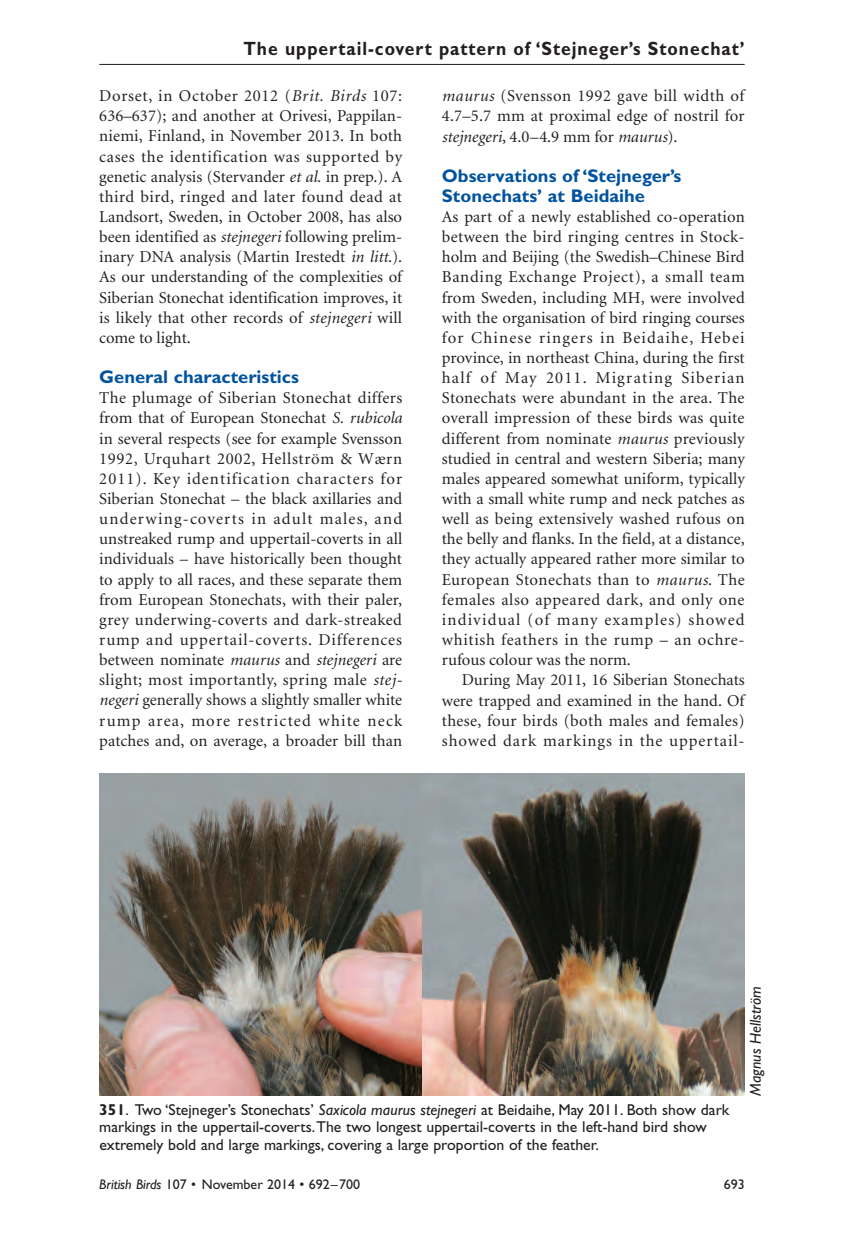
<style>
.page{position:relative;width:844px;height:1241px;background:#fff}
.page>*{position:absolute;margin:0;border:0;box-sizing:border-box;transform-origin:0 0}
.t1{font:700 19.25px "Gill Sans";letter-spacing:.055em;color:#231f20;scale:.91 1}
.t2{font:700 18.38px/20.1px "Gill Sans";color:#0153a0}
.t3{font:16.62px/20.1px "Minion";letter-spacing:.015em;color:#231f20;text-align:justify}
.t4{font:15.75px/17.5px "Gill Sans";color:#231f20}
.t5{font:italic 15.75px "Gill Sans";color:#231f20}
.t6{font:14px "Gill Sans";color:#231f20}
.s1{font-style:italic}
.s2{font-weight:700}
</style>
<div class="page">
<hr style="left:99px;top:64px;width:645px;height:1px;background:#231f20">
<img style="left:99px;top:773px;width:645px;height:322px">
<p class="t1" style="left:243px;top:41px;width:552px">The uppertail-covert pattern of ‘Stejneger’s Stonechat’</p>
<p class="t3" style="left:99px;top:87px;width:304px">Dorset, in October 2012 (<span class="s1">Brit. Birds</span> 107:<br>636–637); and another at Orivesi, Pappilan&shy;niemi, Finland, in November 2013. In both cases the identification was supported by genetic analysis (Stervander <span class="s1">et al.</span> in prep.). A third bird, ringed and later found dead at Landsort, Sweden, in October 2008, has also been identified as <span class="s1">stejnegeri</span> following prelim&shy;inary DNA analysis (Martin Irestedt <span class="s1">in litt</span>.).<br>As our understanding of the complexities of Siberian Stonechat identification improves, it is likely that other records of <span class="s1">stejnegeri</span> will come to light.</p>
<p class="t2" style="left:99px;top:368px;width:201px">General characteristics</p>
<p class="t3" style="left:99px;top:389px;width:304px">The plumage of Siberian Stonechat differs from that of European Stonechat <span class="s1">S. rubicola </span>in several respects (see for example Svensson 1992, Urquhart 2002, Hellström &amp; Wærn 2011). Key identification characters for Siberian Stonechat – the black axillaries and underwing-coverts in adult males, and unstreaked rump and uppertail-coverts in all individuals – have historically been thought to apply to all races, and these separate them from European Stonechats, with their paler, grey underwing-coverts and dark-streaked rump and uppertail-coverts. Differences between nominate <span class="s1">maurus</span> and <span class="s1">stejnegeri</span> are slight; most importantly, spring male <span class="s1">stej&shy;negeri</span> generally shows a slightly smaller white rump area, more restricted white neck patches and, on average, a broader bill than</p>
<p class="t3" style="left:441px;top:87px;width:304px"><span class="s1">maurus</span> (Svensson 1992 gave bill width of 4.7–5.7 mm at proximal edge of nostril for <span class="s1">stejnegeri</span>, 4.0–4.9 mm for <span class="s1">maurus</span>).</p>
<p class="t2" style="left:441px;top:167px;width:241px">Observations of ‘Stejneger’s<br>Stonechats’ at Beidaihe</p>
<p class="t3" style="left:441px;top:208px;width:304px">As part of a newly established co-operation between the bird ringing centres in Stock&shy;holm and Beijing (the Swedish–Chinese Bird Banding Exchange Project), a small team from Sweden, including MH, were involved with the organisation of bird ringing courses for Chinese ringers in Beidaihe, Hebei province, in northeast China, during the first half of May 2011. Migrating Siberian Stonechats were abundant in the area. The overall impression of these birds was quite different from nominate <span class="s1">maurus</span> previously studied in central and western Siberia; many males appeared somewhat uniform, typically with a small white rump and neck patches as well as being extensively washed rufous on the belly and flanks. In the field, at a distance, they actually appeared rather more similar to European Stonechats than to <span class="s1">maurus</span>. The females also appeared dark, and only one individual (of many examples) showed whitish feathers in the rump – an ochre&shy;rufous colour was the norm.</p>
<p class="t3" style="left:441px;top:671px;width:304px;text-indent:20px">During May 2011, 16 Siberian Stonechats were trapped and examined in the hand. Of these, four birds (both males and females) showed dark markings in the uppertail-</p>
<p class="t4" style="left:99px;top:1101px;width:631px"><span class="s2">351</span>. Two ‘Stejneger’s Stonechats’ <span class="s1">Saxicola maurus stejnegeri</span> at Beidaihe, May 2011. Both show dark markings in the uppertail-coverts. The two longest uppertail-coverts in the left-hand bird show extremely bold and large markings, covering a large proportion of the feather.</p>
<p class="t5" style="left:749px;top:1095px;width:111px;rotate:-90deg">Magnus Hellström</p>
<p class="t6" style="left:99px;top:1179px;width:262px"><span class="s1">British Birds</span> 107 • November 2014 • 692–700</p>
<p class="t6" style="left:723px;top:1179px;width:22px">693</p>
</div>
